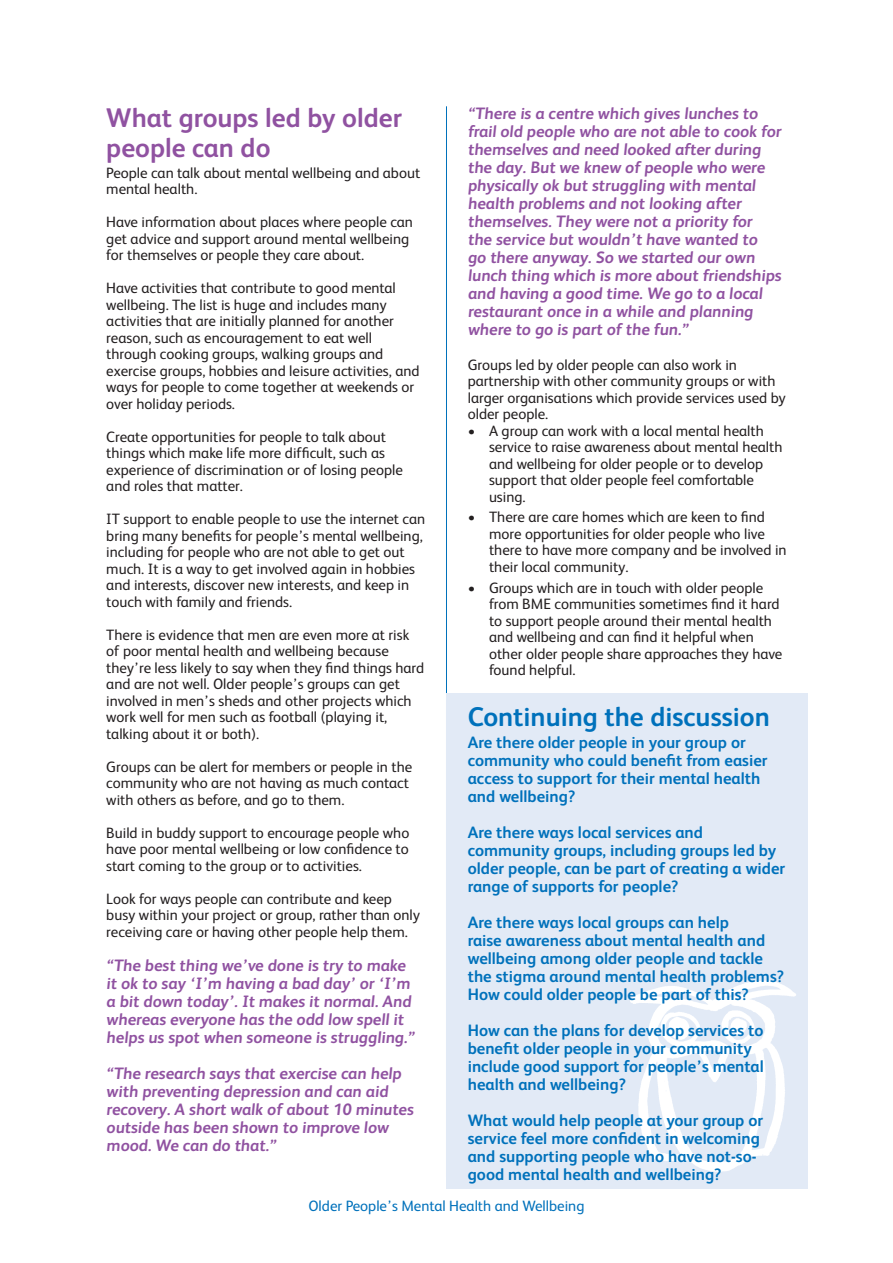
<style>
.page{position:relative;width:893px;height:1263px;background:#fff}
.page>*{position:absolute;margin:0;border:0;box-sizing:border-box;transform-origin:0 0}
.subheader{font:700 27px/30px "FS Albert";color:#9052a1}
.subheader-2{font:700 27px "FS Albert";color:#0071bb}
.quotes{font:700 16.5px/18px "FS Albert";letter-spacing:-.02em;color:#9052a1}
.text{font:700 16.5px/18px "FS Albert";color:#0071bb}
.text-2{font:15px/16.5px "FS Albert";color:#231f20}
.bullets{font:15px/16.5px "FS Albert";color:#231f20}
.t1{font:15px "FS Albert";color:#0071bb}
</style>
<div class="page">
<hr style="left:446px;top:106px;width:1px;height:1072px;background:#0071bb">
<div style="left:447px;top:693px;width:361px;height:495px;background:#e2eaf6"></div>
<img style="left:630px;top:980px;width:166px;height:192px">
<p class="subheader" style="left:106px;top:102px;width:297px">What groups led by older people can do</p>
<p class="text-2" style="left:106px;top:164px;width:315px">People can talk about mental wellbeing and about mental health.</p>
<p class="text-2" style="left:106px;top:213px;width:308px">Have information about places where people can get advice and support around mental wellbeing for themselves or people they care about.</p>
<p class="text-2" style="left:106px;top:279px;width:315px">Have activities that contribute to good mental wellbeing. The list is huge and includes many activities that are initially planned for another reason, such as encouragement to eat well through cooking groups, walking groups and exercise groups, hobbies and leisure activities, and ways for people to come together at weekends or over holiday periods.</p>
<p class="text-2" style="left:106px;top:428px;width:298px">Create opportunities for people to talk about things which make life more difficult, such as experience of discrimination or of losing people and roles that matter.</p>
<p class="text-2" style="left:106px;top:510px;width:320px">IT support to enable people to use the internet can bring many benefits for people’s mental wellbeing, including for people who are not able to get out much. It is a way to get involved again in hobbies and interests, discover new interests, and keep in touch with family and friends.</p>
<p class="text-2" style="left:106px;top:626px;width:320px">There is evidence that men are even more at risk of poor mental health and wellbeing because they’re less likely to say when they find things hard and are not well. Older people’s groups can get involved in men’s sheds and other projects which work well for men such as football (playing it, talking about it or both).</p>
<p class="text-2" style="left:106px;top:758px;width:308px">Groups can be alert for members or people in the community who are not having as much contact with others as before, and go to them.</p>
<p class="text-2" style="left:106px;top:824px;width:305px;text-align:justify">Build in buddy support to encourage people who have poor mental wellbeing or low confidence to start coming to the group or to activities.</p>
<p class="text-2" style="left:106px;top:890px;width:315px">Look for ways people can contribute and keep busy within your project or group, rather than only receiving care or having other people help them.</p>
<p class="quotes" style="left:106px;top:956px;width:312px">“The best thing we’ve done is try to make it ok to say ‘I’m having a bad day’ or ‘I’m a bit down today’. It makes it normal. And whereas everyone has the odd low spell it helps us spot when someone is struggling.”</p>
<p class="quotes" style="left:106px;top:1064px;width:311px">“The research says that exercise can help with preventing depression and can aid recovery. A short walk of about 10 minutes outside has been shown to improve low mood. We can do that.”</p>
<p class="quotes" style="left:468px;top:104px;width:317px">“There is a centre which gives lunches to frail old people who are not able to cook for themselves and need looked after during the day. But we knew of people who were physically ok but struggling with mental health problems and not looking after themselves. They were not a priority for the service but wouldn’t have wanted to go there anyway. So we started our own lunch thing which is more about friendships and having a good time. We go to a local restaurant once in a while and planning where to go is part of the fun.”</p>
<p class="text-2" style="left:468px;top:355px;width:320px">Groups led by older people can also work in partnership with other community groups or with larger organisations which provide services used by older people.</p>
<p class="bullets" style="left:489px;top:421px;width:295px;text-indent:-21px">• A group can work with a local mental health service to raise awareness about mental health and wellbeing for older people or to develop support that older people feel comfortable using.</p>
<p class="bullets" style="left:489px;top:508px;width:299px;text-indent:-21px">• There are care homes which are keen to find more opportunities for older people who live there to have more company and be involved in their local community.</p>
<p class="bullets" style="left:489px;top:578px;width:295px;text-indent:-21px">• Groups which are in touch with older people from BME communities sometimes find it hard to support people around their mental health and wellbeing and can find it helpful when other older people share approaches they have found helpful.</p>
<p class="subheader-2" style="left:468px;top:698px;width:304px">Continuing the discussion</p>
<p class="text" style="left:468px;top:733px;width:301px">Are there older people in your group or community who could benefit from easier access to support for their mental health and wellbeing?</p>
<p class="text" style="left:468px;top:823px;width:319px">Are there ways local services and community groups, including groups led by older people, can be part of creating a wider range of supports for people?</p>
<p class="text" style="left:468px;top:913px;width:318px">Are there ways local groups can help<br>raise awareness about mental health and wellbeing among older people and tackle the stigma around mental health problems?<br>How could older people be part of this?</p>
<p class="text" style="left:468px;top:1021px;width:297px">How can the plans for develop services to benefit older people in your community include good support for people’s mental health and wellbeing?</p>
<p class="text" style="left:468px;top:1111px;width:297px">What would help people at your group or service feel more confident in welcoming and supporting people who have not-so&shy;good mental health and wellbeing?</p>
<p class="t1" style="left:308px;top:1196px;width:277px">Older People’s Mental Health and Wellbeing</p>
</div>
